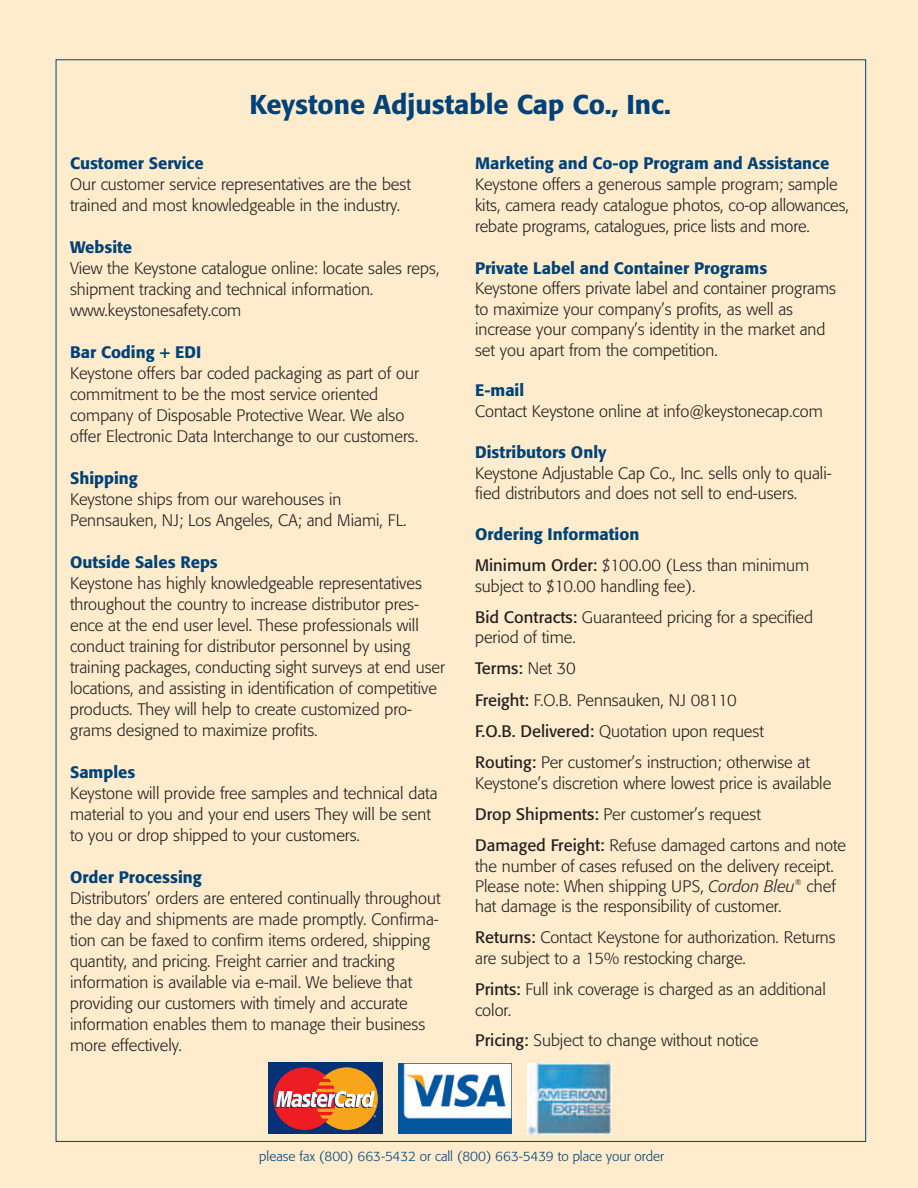
<style>
.page{position:relative;width:918px;height:1188px;background:#feeccd}
.page>*{position:absolute;margin:0;border:0;box-sizing:border-box;transform-origin:0 0}
.t1{font:500 27px "Formata";color:#004279}
.t2{font:300 16.5px/21px "Formata";color:#231f20}
.t3{font:500 16.5px "Formata";color:#004279}
.t4{font:300 13.5px "Formata";color:#004279}
.s1{font-weight:500;color:#004279}
.s2{font-weight:400}
.s3{font-style:italic}
</style>
<div class="page">
<img style="left:399px;top:1063px;width:112px;height:71px">
<div style="left:268px;top:1063px;width:115px;height:71px;background:#053276"></div>
<svg style="left:275px;top:1067px;width:103px;height:63px;background:#c66e4f"></svg>
<img style="left:528px;top:1063px;width:84px;height:72px">
<h1 class="t1" style="left:250px;top:93px;width:423px">Keystone Adjustable Cap Co., Inc.</h1>
<p class="t3" style="left:475px;top:156px;width:356px">Marketing and Co-op Program and Assistance</p>
<p class="t2" style="left:475px;top:175px;width:375px">Keystone offers a generous sample program; sample kits, camera ready catalogue photos, co-op allowances, rebate programs, catalogues, price lists and more.</p>
<p class="t3" style="left:475px;top:261px;width:294px">Private Label and Container Programs</p>
<p class="t2" style="left:475px;top:280px;width:363px;line-height:20.4px">Keystone offers private label and container programs to maximize your company’s profits, as well as increase your company’s identity in the market and set you apart from the competition.</p>
<p class="t3" style="left:475px;top:384px;width:51px">E-mail</p>
<p class="t2" style="left:475px;top:402px;width:349px">Contact Keystone online at info@keystonecap.com</p>
<p class="t3" style="left:475px;top:445px;width:133px">Distributors Only</p>
<p class="t2" style="left:475px;top:464px;width:358px;line-height:20.4px">Keystone Adjustable Cap Co., Inc. sells only to quali&shy;fied distributors and does not sell to end-users.</p>
<p class="t2" style="left:475px;top:520px;width:336px;line-height:31.2px"><span class="s1">Ordering Information<br></span><span class="s2">Minimum Order:</span> $100.00 (Less than minimum</p>
<p class="t2" style="left:475px;top:572px;width:339px;line-height:30.9px">subject to $10.00 handling fee).<br><span class="s2">Bid Contracts:</span> Guaranteed pricing for a specified</p>
<p class="t2" style="left:475px;top:623px;width:336px;line-height:31.2px">period of time.<br><span class="s2">Terms:</span> Net 30<br><span class="s2">Freight:</span> F.O.B. Pennsauken, NJ 08110<br><span class="s2">F.O.B. Delivered:</span> Quotation upon request<br><span class="s2">Routing:</span> Per customer’s instruction; otherwise at</p>
<p class="t2" style="left:475px;top:769px;width:372px;line-height:31px">Keystone’s discretion where lowest price is available<br><span class="s2">Drop Shipments:</span> Per customer’s request<br><span class="s2">Damaged Freight:</span> Refuse damaged cartons and note</p>
<p class="t2" style="left:475px;top:857px;width:362px;line-height:20.4px;text-align:justify">the number of cases refused on the delivery receipt.<br>Please note: When shipping UPS, <span class="s3">Cordon Bleu</span><sup>®</sup> chef hat damage is the responsibility of customer.</p>
<p class="t2" style="left:475px;top:928px;width:362px"><span class="s2">Returns:</span> Contact Keystone for authorization. Returns are subject to a 15% restocking charge.</p>
<p class="t2" style="left:475px;top:980px;width:352px"><span class="s2">Prints:</span> Full ink coverage is charged as an additional color.</p>
<p class="t2" style="left:475px;top:1031px;width:285px"><span class="s2">Pricing:</span> Subject to change without notice</p>
<p class="t3" style="left:70px;top:156px;width:135px">Customer Service</p>
<p class="t2" style="left:70px;top:175px;width:342px">Our customer service representatives are the best trained and most knowledgeable in the industry.</p>
<p class="t3" style="left:70px;top:240px;width:63px">Website</p>
<p class="t2" style="left:70px;top:259px;width:371px">View the Keystone catalogue online: locate sales reps, shipment tracking and technical information. www.keystonesafety.com</p>
<p class="t3" style="left:70px;top:345px;width:133px">Bar Coding + EDI</p>
<p class="t2" style="left:70px;top:364px;width:350px">Keystone offers bar coded packaging as part of our commitment to be the most service oriented company of Disposable Protective Wear. We also offer Electronic Data Interchange to our customers.</p>
<p class="t3" style="left:70px;top:471px;width:69px">Shipping</p>
<p class="t2" style="left:70px;top:490px;width:338px">Keystone ships from our warehouses in<br>Pennsauken, NJ; Los Angeles, CA; and Miami, FL.</p>
<p class="t3" style="left:70px;top:555px;width:149px">Outside Sales Reps</p>
<p class="t2" style="left:70px;top:574px;width:376px">Keystone has highly knowledgeable representatives throughout the country to increase distributor pres&shy;ence at the end user level. These professionals will conduct training for distributor personnel by using training packages, conducting sight surveys at end user locations, and assisting in identification of competitive products. They will help to create customized pro&shy;grams designed to maximize profits.</p>
<p class="t3" style="left:70px;top:765px;width:67px">Samples</p>
<p class="t2" style="left:70px;top:784px;width:369px">Keystone will provide free samples and technical data material to you and your end users They will be sent to you or drop shipped to your customers.</p>
<p class="t3" style="left:70px;top:870px;width:133px">Order Processing</p>
<p class="t2" style="left:70px;top:889px;width:372px">Distributors’ orders are entered continually throughout the day and shipments are made promptly. Confirma&shy;tion can be faxed to confirm items ordered, shipping quantity, and pricing. Freight carrier and tracking information is available via e-mail. We believe that providing our customers with timely and accurate information enables them to manage their business more effectively.</p>
<p class="t4" style="left:259px;top:1151px;width:406px">please fax (800) 663-5432 or call (800) 663-5439 to place your order</p>
</div>
